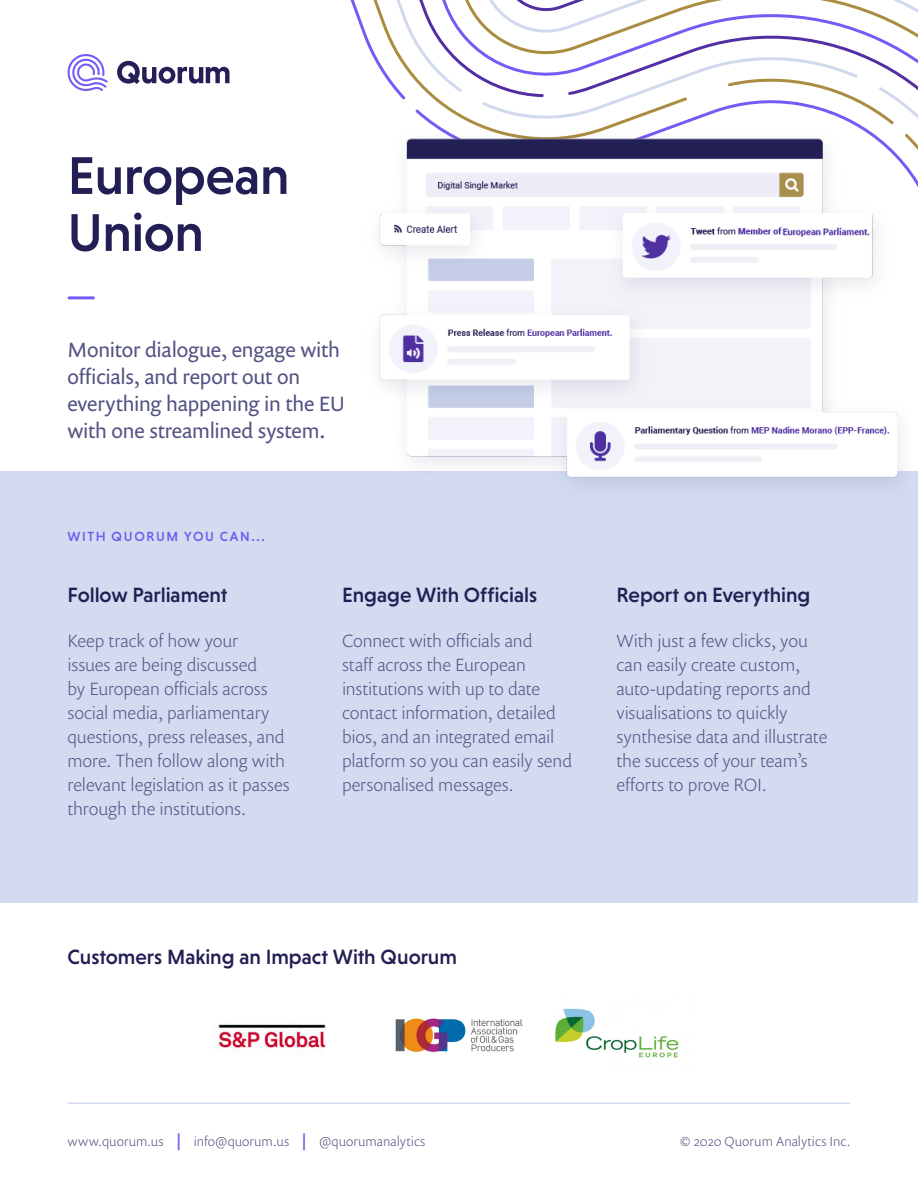
<style>
.page{position:relative;width:918px;height:1188px;background:#fff}
.page>*{position:absolute;margin:0;border:0;box-sizing:border-box;transform-origin:0 0}
.t1{font:500 54px/57px "Niveau Grotesk";letter-spacing:-.01em;color:#221f54}
.Lead_in{font:21px/27px "Prenton RP Pro";letter-spacing:-.01em;color:#535383}
.Body_Head{font:500 21px "Niveau Grotesk";color:#221f54}
.Body_Copy{font:300 18px/24px "Prenton RP Pro";letter-spacing:-.005em;color:#535383}
.t2{font:300 13.5px "Prenton RP Pro";color:#535383}
.Section_Tag___Conten{font:500 13.5px "Niveau Grotesk";letter-spacing:.125em;color:#7259ef}
.s1{font-weight:900;font-size:15px;color:#7259ef}
</style>
<div class="page">
<div style="left:0;top:471px;width:918px;height:432px;background:#d2dbf0"></div>
<svg style="left:117px;top:61px;width:113px;height:23px"></svg>
<svg style="left:67px;top:54px;width:41px;height:37px"></svg>
<hr style="left:68px;top:1102px;width:782px;height:2px;background:#d2dbf0">
<svg style="left:350px;top:0;width:568px;height:150px"></svg>
<hr style="left:69px;top:296px;width:24px;height:3px;background:#7859f7">
<img style="left:214px;top:1022px;width:112px;height:33px">
<img style="left:395px;top:1018px;width:128px;height:34px">
<img style="left:555px;top:1008px;width:124px;height:50px">
<img style="left:358px;top:123px;width:553px;height:360px">
<p class="t1" style="left:68px;top:147px;width:224px">European<br>Union</p>
<p class="Lead_in" style="left:68px;top:336px;width:279px">Monitor dialogue, engage with officials, and report out on everything happening in the EU with one streamlined system.</p>
<p class="Section_Tag___Conten" style="left:68px;top:528px;width:199px">WITH QUORUM YOU CAN...</p>
<p class="Body_Head" style="left:68px;top:583px;width:162px">Follow Parliament</p>
<p class="Body_Copy" style="left:68px;top:628px;width:224px">Keep track of how your<br>issues are being discussed<br>by European officials across social media, parliamentary questions, press releases, and more. Then follow along with relevant legislation as it passes through the institutions.</p>
<p class="Body_Head" style="left:342px;top:583px;width:197px">Engage With Officials</p>
<p class="Body_Copy" style="left:342px;top:628px;width:232px">Connect with officials and<br>staff across the European institutions with up to date contact information, detailed bios, and an integrated email platform so you can easily send personalised messages.</p>
<p class="Body_Head" style="left:617px;top:583px;width:195px">Report on Everything</p>
<p class="Body_Copy" style="left:616px;top:628px;width:212px">With just a few clicks, you can easily create custom, auto-updating reports and visualisations to quickly synthesise data and illustrate the success of your team’s efforts to prove ROI.</p>
<p class="Body_Head" style="left:68px;top:944px;width:391px">Customers Making an Impact With Quorum</p>
<p class="t2" style="left:68px;top:1132px;width:359px">www.quorum.us <span class="s1">|</span> info@quorum.us <span class="s1">|</span> @quorumanalytics</p>
<p class="t2" style="left:680px;top:1132px;width:172px">© 2020 Quorum Analytics Inc.</p>
</div>
